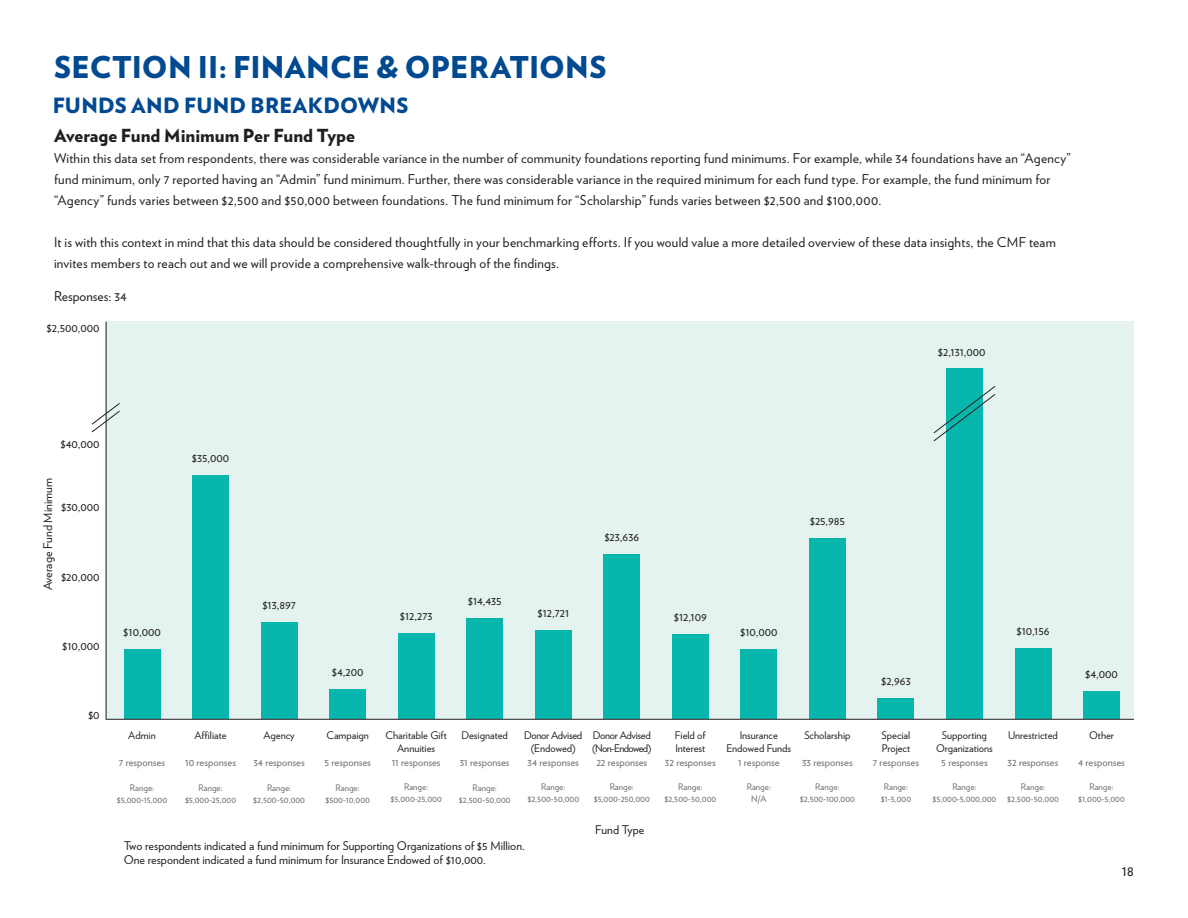
<style>
.page{position:relative;width:1188px;height:918px;background:#fff}
.page>*{position:absolute;margin:0;border:0;box-sizing:border-box;transform-origin:0 0}
.t1{font:900 30px "Verlag";letter-spacing:.005em;color:#014990}
.t2{font:900 21px "Verlag";letter-spacing:.015em;color:#014990}
.t3{font:900 18px "Verlag";color:#231f20}
.t4{font:15px "Verlag";color:#231f20}
.t5{font:13.5px/21px "Verlag";letter-spacing:.015em;color:#231f20}
.t6{font:12px "Verlag";color:#231f20}
.t7{font:10.5px/13.5px "Verlag";color:#231f20;text-align:center}
.t8{font:10.5px "Verlag";color:#6c6d70}
.t9{font:10.5px "Verlag";letter-spacing:-.03em;color:#231f20}
.t10{font:10.5px "Verlag";letter-spacing:-.06em;color:#231f20}
.t11{font:9px "Verlag";color:#6c6d70}
</style>
<div class="page">
<div style="left:106px;top:322px;width:1028px;height:397px;background:#e4f3f0"></div>
<div style="left:1084px;top:691px;width:36px;height:28px;background:#07b7ae"></div>
<div style="left:1015px;top:648px;width:36px;height:71px;background:#07b7ae"></div>
<div style="left:878px;top:698px;width:36px;height:21px;background:#07b7ae"></div>
<div style="left:809px;top:538px;width:36px;height:181px;background:#07b7ae"></div>
<div style="left:741px;top:649px;width:36px;height:70px;background:#07b7ae"></div>
<div style="left:672px;top:635px;width:36px;height:84px;background:#07b7ae"></div>
<div style="left:604px;top:554px;width:36px;height:165px;background:#07b7ae"></div>
<div style="left:535px;top:630px;width:36px;height:89px;background:#07b7ae"></div>
<div style="left:467px;top:618px;width:36px;height:101px;background:#07b7ae"></div>
<div style="left:398px;top:633px;width:36px;height:86px;background:#07b7ae"></div>
<div style="left:330px;top:690px;width:36px;height:29px;background:#07b7ae"></div>
<div style="left:261px;top:622px;width:36px;height:97px;background:#07b7ae"></div>
<div style="left:193px;top:475px;width:36px;height:244px;background:#07b7ae"></div>
<div style="left:124px;top:649px;width:36px;height:70px;background:#07b7ae"></div>
<div style="left:946px;top:369px;width:37px;height:350px;background:#07b7ae"></div>
<hr style="left:106px;top:322px;width:1px;height:397px;background:#231f20">
<hr style="left:106px;top:719px;width:1028px;height:1px;background:#231f20">
<svg style="left:91px;top:402px;width:29px;height:31px"></svg>
<svg style="left:933px;top:386px;width:63px;height:56px"></svg>
<p class="t1" style="left:54px;top:42px;width:554px">SECTION II: FINANCE &amp; OPERATIONS</p>
<p class="t2" style="left:53px;top:88px;width:357px">FUNDS AND FUND BREAKDOWNS</p>
<p class="t3" style="left:54px;top:121px;width:303px">Average Fund Minimum Per Fund Type</p>
<p class="t5" style="left:54px;top:147px;width:1018px">Within this data set from respondents, there was considerable variance in the number of community foundations reporting fund minimums. For example, while 34 foundations have an “Agency” fund minimum, only 7 reported having an “Admin” fund minimum. Further, there was considerable variance in the required minimum for each fund type. For example, the fund minimum for “Agency” funds varies between $2,500 and $50,000 between foundations. The fund minimum for “Scholarship” funds varies between $2,500 and $100,000.</p>
<p class="t5" style="left:54px;top:231px;width:1003px">It is with this context in mind that this data should be considered thoughtfully in your benchmarking efforts. If you would value a more detailed overview of these data insights, the CMF team invites members to reach out and we will provide a comprehensive walk-through of the findings.</p>
<p class="t5" style="left:54px;top:285px;width:74px">Responses: 34</p>
<p class="t6" style="left:47px;top:319px;width:55px">$2,500,000</p>
<p class="t6" style="left:938px;top:342px;width:49px">$2,131,000</p>
<p class="t6" style="left:60px;top:435px;width:41px">$40,000</p>
<p class="t6" style="left:39px;top:590px;width:114px;rotate:-90deg">Average Fund Minimum</p>
<p class="t6" style="left:61px;top:498px;width:40px">$30,000</p>
<p class="t6" style="left:61px;top:567px;width:40px">$20,000</p>
<p class="t6" style="left:62px;top:637px;width:39px">$10,000</p>
<p class="t6" style="left:88px;top:706px;width:13px">$0</p>
<p class="t6" style="left:192px;top:449px;width:39px">$35,000</p>
<p class="t6" style="left:604px;top:528px;width:36px">$23,636</p>
<p class="t6" style="left:810px;top:511px;width:37px">$25,985</p>
<p class="t6" style="left:123px;top:623px;width:39px">$10,000</p>
<p class="t6" style="left:262px;top:596px;width:35px">$13,897</p>
<p class="t6" style="left:332px;top:663px;width:33px">$4,200</p>
<p class="t6" style="left:400px;top:607px;width:34px">$12,273</p>
<p class="t6" style="left:468px;top:592px;width:35px">$14,435</p>
<p class="t6" style="left:537px;top:604px;width:33px">$12,721</p>
<p class="t6" style="left:674px;top:608px;width:34px">$12,109</p>
<p class="t6" style="left:740px;top:623px;width:39px">$10,000</p>
<p class="t7" style="left:128px;top:728px;width:29px">Admin</p>
<p class="t8" style="left:119px;top:754px;width:48px">7 responses</p>
<p class="t11" style="left:130px;top:781px;width:26px">Range:</p>
<p class="t11" style="left:117px;top:793px;width:52px">$5,000-15,000</p>
<p class="t7" style="left:195px;top:728px;width:34px">Affiliate</p>
<p class="t8" style="left:185px;top:754px;width:52px">10 responses</p>
<p class="t11" style="left:198px;top:781px;width:26px">Range:</p>
<p class="t11" style="left:185px;top:793px;width:53px">$5,000-25,000</p>
<p class="t7" style="left:263px;top:728px;width:33px">Agency</p>
<p class="t8" style="left:254px;top:754px;width:53px">34 responses</p>
<p class="t11" style="left:267px;top:781px;width:26px">Range:</p>
<p class="t11" style="left:253px;top:793px;width:53px">$2,500-50,000</p>
<p class="t7" style="left:327px;top:728px;width:44px">Campaign</p>
<p class="t8" style="left:324px;top:754px;width:48px">5 responses</p>
<p class="t11" style="left:336px;top:781px;width:26px">Range:</p>
<p class="t11" style="left:325px;top:793px;width:46px">$500-10,000</p>
<p class="t7" style="left:386px;top:728px;width:63px">Charitable Gift<br>Annuities</p>
<p class="t8" style="left:392px;top:754px;width:50px">11 responses</p>
<p class="t11" style="left:404px;top:780px;width:26px">Range:</p>
<p class="t11" style="left:391px;top:792px;width:53px">$5,000-25,000</p>
<p class="t7" style="left:461px;top:728px;width:48px">Designated</p>
<p class="t8" style="left:460px;top:754px;width:51px">31 responses</p>
<p class="t11" style="left:473px;top:781px;width:26px">Range:</p>
<p class="t11" style="left:459px;top:793px;width:53px">$2,500-50,000</p>
<p class="t9" style="left:524px;top:727px;width:59px">Donor Advised</p>
<p class="t7" style="left:531px;top:741px;width:47px">(Endowed)</p>
<p class="t8" style="left:528px;top:754px;width:53px">34 responses</p>
<p class="t11" style="left:541px;top:780px;width:26px">Range:</p>
<p class="t11" style="left:527px;top:792px;width:53px">$2,500-50,000</p>
<p class="t6" style="left:124px;top:837px;width:403px">Two respondents indicated a fund minimum for Supporting Organizations of $5 Million.</p>
<p class="t6" style="left:124px;top:851px;width:364px">One respondent indicated a fund minimum for Insurance Endowed of $10,000.</p>
<p class="t9" style="left:593px;top:727px;width:59px">Donor Advised</p>
<p class="t10" style="left:592px;top:741px;width:61px">(Non-Endowed)</p>
<p class="t8" style="left:596px;top:754px;width:52px">22 responses</p>
<p class="t11" style="left:610px;top:780px;width:26px">Range:</p>
<p class="t11" style="left:594px;top:792px;width:58px">$5,000-250,000</p>
<p class="t6" style="left:595px;top:821px;width:51px">Fund Type</p>
<p class="t7" style="left:675px;top:728px;width:32px;text-align:left">Field of<br>Interest</p>
<p class="t8" style="left:665px;top:754px;width:52px">32 responses</p>
<p class="t11" style="left:678px;top:780px;width:26px">Range:</p>
<p class="t11" style="left:664px;top:792px;width:53px">$2,500-50,000</p>
<p class="t7" style="left:726px;top:728px;width:66px">Insurance<br>Endowed Funds</p>
<p class="t8" style="left:738px;top:754px;width:43px">1 response</p>
<p class="t11" style="left:747px;top:780px;width:26px">Range:</p>
<p class="t11" style="left:751px;top:792px;width:17px">N/A</p>
<p class="t7" style="left:804px;top:728px;width:48px">Scholarship</p>
<p class="t8" style="left:802px;top:754px;width:52px">33 responses</p>
<p class="t11" style="left:815px;top:780px;width:26px">Range:</p>
<p class="t11" style="left:800px;top:792px;width:57px">$2,500-100,000</p>
<p class="t6" style="left:881px;top:672px;width:31px">$2,963</p>
<p class="t6" style="left:1016px;top:622px;width:35px">$10,156</p>
<p class="t7" style="left:882px;top:728px;width:30px;text-align:left">Special<br>Project</p>
<p class="t8" style="left:873px;top:754px;width:48px">7 responses</p>
<p class="t11" style="left:884px;top:780px;width:26px">Range:</p>
<p class="t11" style="left:881px;top:792px;width:32px">$1-5,000</p>
<p class="t7" style="left:936px;top:728px;width:58px">Supporting<br>Organizations</p>
<p class="t8" style="left:941px;top:754px;width:48px">5 responses</p>
<p class="t11" style="left:952px;top:780px;width:26px">Range:</p>
<p class="t11" style="left:933px;top:792px;width:65px">$5,000-5,000,000</p>
<p class="t7" style="left:1008px;top:728px;width:51px">Unrestricted</p>
<p class="t8" style="left:1008px;top:754px;width:52px">32 responses</p>
<p class="t11" style="left:1021px;top:780px;width:26px">Range:</p>
<p class="t11" style="left:1007px;top:792px;width:53px">$2,500-50,000</p>
<p class="t6" style="left:1085px;top:665px;width:34px">$4,000</p>
<p class="t7" style="left:1089px;top:728px;width:26px">Other</p>
<p class="t8" style="left:1078px;top:754px;width:48px">4 responses</p>
<p class="t11" style="left:1089px;top:780px;width:26px">Range:</p>
<p class="t11" style="left:1078px;top:792px;width:48px">$1,000-5,000</p>
<p class="t4" style="left:1122px;top:859px;width:14px">18</p>
</div>
